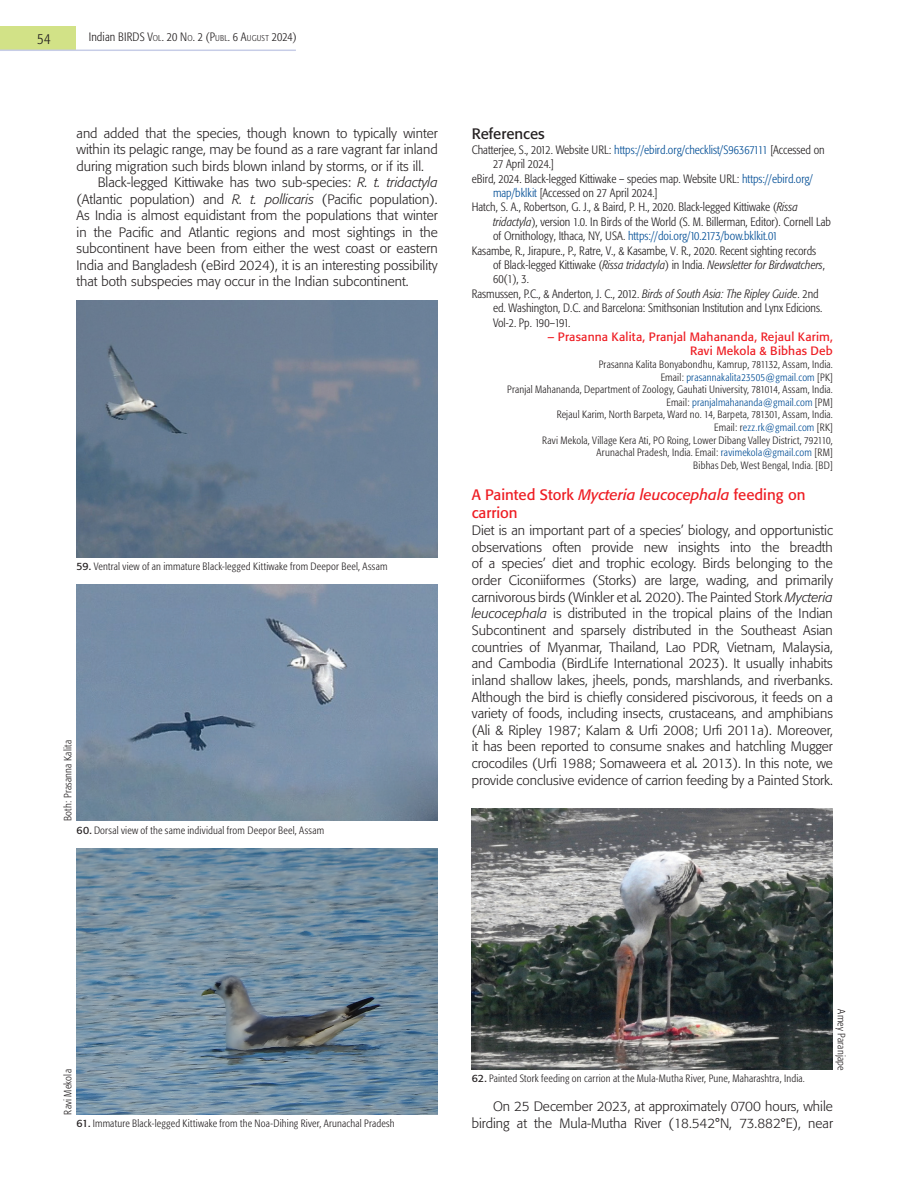
<style>
.page{position:relative;width:918px;height:1188px;background:#fff}
.page>*{position:absolute;margin:0;border:0;box-sizing:border-box;transform-origin:0 0}
.Subhead{font:15px/18px "Formata";color:#ee1d23}
.Subhead-2{font:15px "Formata";color:#231f20}
.t1{font:300 condensed 15px "Formata";color:#231f20}
.Body_text-no_indent{font:300 13.5px/16.6px "Formata";color:#231f20;text-align:justify}
.Body_text{font:300 13.5px/16.5px "Formata";color:#231f20;text-align:justify}
.Reference{font:300 condensed 12px/14.4px "Formata";color:#231f20}
.Author{font:12px/14.4px "Formata";letter-spacing:.015em;color:#ee1d23;text-align:right}
.t2{font:300 condensed 12px "Formata";letter-spacing:.005em;color:#231f20}
.t3{font:300 condensed 10.5px "Formata";letter-spacing:.02em;color:#231f20}
.t4{font:300 condensed 10.5px "Formata";letter-spacing:.015em;color:#014d95}
.s1{font-style:inherit}
.s2{font-size:8.4px}
.s3{font-style:italic}
.s4{font-weight:400;font-stretch:normal}
.s5{color:#014d95}
.s6{color:#231f20}
.s7{font-weight:400;font-style:italic}
</style>
<div class="page">
<img style="left:77px;top:301px;width:361px;height:256px">
<img style="left:77px;top:585px;width:361px;height:236px">
<img style="left:77px;top:848px;width:361px;height:266px">
<img style="left:472px;top:808px;width:360px;height:262px">
<div style="left:0;top:26px;width:76px;height:24px;background:#d2e287"></div>
<hr style="left:0;top:50px;width:296px;height:1px;background:#c7cde7">
<p class="t1" style="left:37px;top:30px;width:15px">54</p>
<p class="t2" style="left:89px;top:29px;width:209px"><span class="s1">Indian BIRDS</span> V<span class="s2">OL</span>. 20 N<span class="s2">O</span>. 2 (P<span class="s2">UBL</span>. 6 A<span class="s2">UGUST</span> 2024)</p>
<p class="Body_text" style="left:77px;top:125px;width:363px">and added that the species, though known to typically winter within its pelagic range, may be found as a rare vagrant far inland during migration such birds blown inland by storms, or if its ill.</p>
<p class="Body_text" style="left:77px;top:174px;width:363px;text-indent:21px">Black-legged Kittiwake has two sub-species: <span class="s3">R. t. tridactyla </span>(Atlantic population) and <span class="s3">R. t. pollicaris</span> (Pacific population).<br>As India is almost equidistant from the populations that winter in the Pacific and Atlantic regions and most sightings in the subcontinent have been from either the west coast or eastern India and Bangladesh (eBird 2024), it is an interesting possibility that both subspecies may occur in the Indian subcontinent.</p>
<p class="t3" style="left:77px;top:560px;width:312px"><span class="s4">59.</span> Ventral view of an immature Black-legged Kittiwake from Deepor Beel, Assam</p>
<p class="t3" style="left:62px;top:821px;width:82px;rotate:-90deg">Both: Prasanna Kalita</p>
<p class="t3" style="left:77px;top:824px;width:249px"><span class="s4">60.</span> Dorsal view of the same individual from Deepor Beel, Assam</p>
<p class="Subhead-2" style="left:472px;top:125px;width:75px">References</p>
<p class="Reference" style="left:493px;top:143px;width:333px;text-indent:-21px">Chatterjee, S., 2012. Website URL: <span class="s5">https://ebird.org/checklist/S96367111</span> [Accessed on<br>27 April 2024.]</p>
<p class="Reference" style="left:493px;top:171px;width:322px;text-indent:-21px">eBird, 2024. Black-legged Kittiwake – species map. Website URL: <span class="s5">https://ebird.org/ map/bklkit</span> [Accessed on 27 April 2024.]</p>
<p class="Reference" style="left:493px;top:200px;width:340px;text-indent:-21px">Hatch, S. A., Robertson, G. J., &amp; Baird, P. H., 2020. Black-legged Kittiwake (<span class="s3">Rissa tridactyla</span>), version 1.0. In Birds of the World (S. M. Billerman, Editor). Cornell Lab of Ornithology, Ithaca, NY, USA. <span class="s5">https://doi.org/10.2173/bow.bklkit.01</span></p>
<p class="Reference" style="left:493px;top:243px;width:334px;text-indent:-21px">Kasambe, R., Jirapure., P., Ratre, V., &amp; Kasambe, V. R., 2020. Recent sighting records of Black-legged Kittiwake (<span class="s3">Rissa tridactyla</span>) in India. <span class="s3">Newsletter for Birdwatchers</span>,<br>60(1), 3.</p>
<p class="Reference" style="left:493px;top:287px;width:331px;text-indent:-21px">Rasmussen, P.C., &amp; Anderton, J. C., 2012. <span class="s3">Birds of South Asia: The Ripley Guide</span>. 2nd ed. Washington, D.C. and Barcelona: Smithsonian Institution and Lynx Edicions.<br>Vol-2. Pp. 190–191.</p>
<p class="Author" style="left:547px;top:330px;width:287px">– Prasanna Kalita, Pranjal Mahananda, Rejaul Karim,<br>Ravi Mekola &amp; Bibhas Deb</p>
<p class="t3" style="left:599px;top:358px;width:236px">Prasanna Kalita Bonyabondhu, Kamrup, 781132, Assam, India.</p>
<p class="t4" style="left:661px;top:371px;width:174px"><span class="s6">Email:</span> prasannakalita23505@gmail.com <span class="s6">[PK]</span></p>
<p class="t3" style="left:507px;top:384px;width:327px">Pranjal Mahananda, Department of Zoology, Gauhati University, 781014, Assam, India.</p>
<p class="t4" style="left:666px;top:396px;width:168px"><span class="s6">Email:</span> pranjalmahananda@gmail.com <span class="s6">[PM]</span></p>
<p class="t3" style="left:557px;top:409px;width:278px">Rejaul Karim, North Barpeta, Ward no. 14, Barpeta, 781301, Assam, India.</p>
<p class="t4" style="left:714px;top:421px;width:120px"><span class="s6">Email: r</span>ezz.rk@gmail.com <span class="s6">[RK]</span></p>
<p class="t3" style="left:542px;top:434px;width:292px">Ravi Mekola, Village Kera Ati, PO Roing, Lower Dibang Valley District, 792110,</p>
<p class="t3" style="left:597px;top:447px;width:238px">Arunachal Pradesh, India. Email: <span class="s5">ravimekola@gmail.com</span> [RM]</p>
<p class="t3" style="left:693px;top:459px;width:141px">Bibhas Deb, West Bengal, India. [BD]</p>
<p class="Subhead" style="left:472px;top:486px;width:335px">A Painted Stork <span class="s3">Mycteria leucocephala</span> feeding on carrion</p>
<p class="Body_text-no_indent" style="left:472px;top:522px;width:363px">Diet is an important part of a species’ biology, and opportunistic observations often provide new insights into the breadth of a species’ diet and trophic ecology. Birds belonging to the order Ciconiiformes (Storks) are large, wading, and primarily carnivorous birds (Winkler et al<span class="s7">.</span> 2020). The Painted Stork <span class="s3">Mycteria leucocephala</span> is distributed in the tropical plains of the Indian Subcontinent and sparsely distributed in the Southeast Asian countries of Myanmar, Thailand, Lao PDR, Vietnam, Malaysia, and Cambodia (BirdLife International 2023). It usually inhabits inland shallow lakes, jheels, ponds, marshlands, and riverbanks.<br>Although the bird is chiefly considered piscivorous, it feeds on a variety of foods, including insects, crustaceans, and amphibians (Ali &amp; Ripley 1987; Kalam &amp; Urfi 2008; Urfi 2011a). Moreover, it has been reported to consume snakes and hatchling Mugger crocodiles (Urfi 1988; Somaweera et al<span class="s7">.</span> 2013). In this note, we provide conclusive evidence of carrion feeding by a Painted Stork.</p>
<p class="t3" style="left:62px;top:1115px;width:47px;rotate:-90deg">Ravi Mekola</p>
<p class="t3" style="left:77px;top:1117px;width:320px"><span class="s4">61.</span> Immature Black-legged Kittiwake from the Noa-Dihing River, Arunachal Pradesh</p>
<p class="t3" style="left:847px;top:1009px;width:63px;rotate:90deg">Amey Paranjape</p>
<p class="t3" style="left:472px;top:1072px;width:335px"><span class="s4">62.</span> Painted Stork feeding on carrion at the Mula-Mutha River, Pune, Maharashtra, India.</p>
<p class="Body_text" style="left:472px;top:1098px;width:363px;text-align:right">On 25 December 2023, at approximately 0700 hours, while birding at the Mula-Mutha River (18.542°N, 73.882°E), near</p>
</div>
